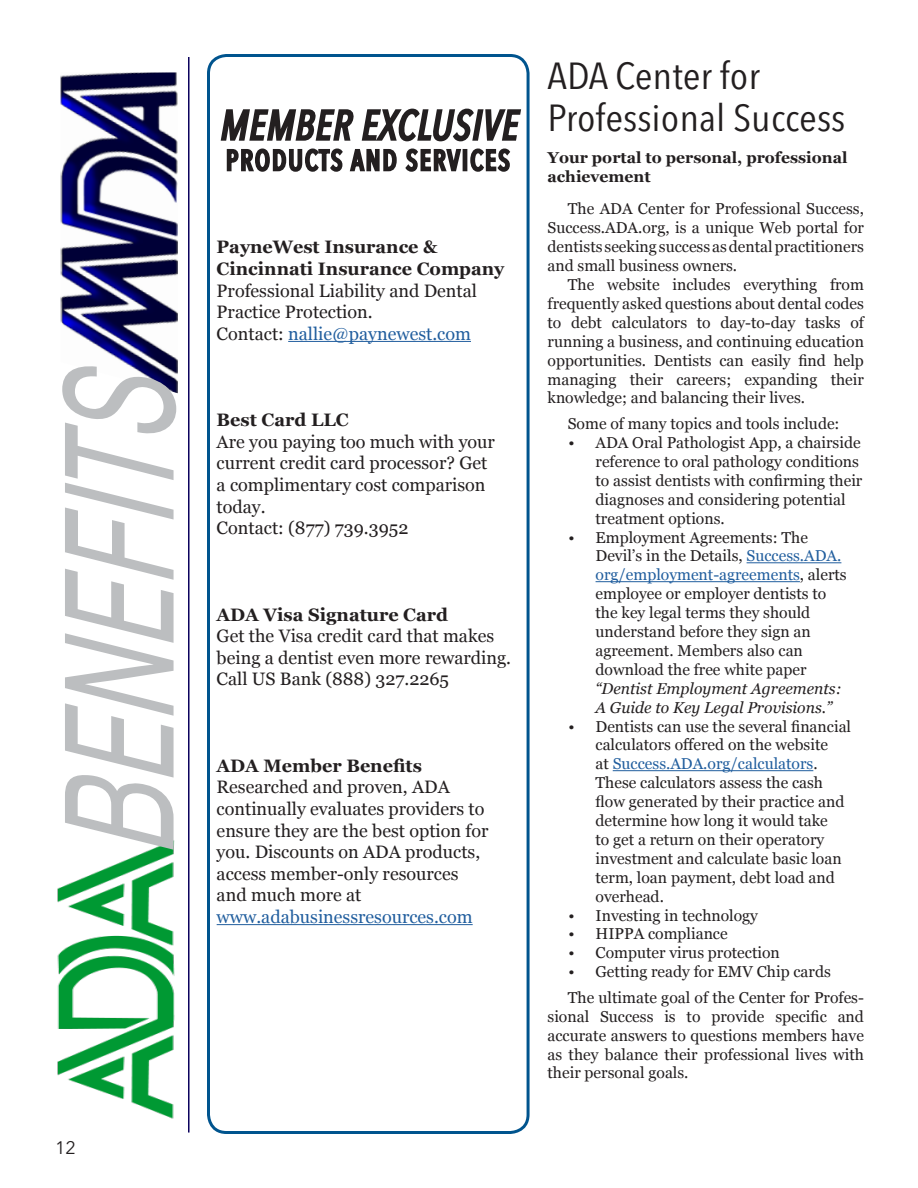
<style>
.page{position:relative;width:918px;height:1188px;background:#fff}
.page>*{position:absolute;margin:0;border:0;box-sizing:border-box;transform-origin:0 0}
.t1{font:italic 151.2px "Helvetica LT Std";color:#bcbec0;scale:.68 1}
.t2{font:condensed 37.35px/42px "Avenir Next LT Pro";color:#231f20;scale:1.12 1}
.t3{font:18px/21.6px "Georgia";color:#231f20}
.t4{font:700 18px/21.6px "Georgia";color:#231f20}
.t5{font:18px "Georgia";color:#215e9e}
.t6{font:18px "Avenir Next LT Pro";color:#231f20}
.t7{font:15.75px/18.9px "Georgia";color:#231f20}
.t8{font:italic 15.75px/18.9px "Georgia";color:#231f20}
.t9{font:700 15.75px/18.9px "Georgia";color:#231f20}
.s1{color:#215e9e}
</style>
<div class="page">
<img style="left:61px;top:72px;width:117px;height:321px">
<img style="left:57px;top:840px;width:118px;height:279px">
<hr style="left:188px;top:57px;width:2px;height:1076px;background:#0a005c">
<div style="left:207px;top:54px;width:323px;height:1080px;border:3px solid #00548e;border-radius:18px"></div>
<svg style="left:220px;top:108px;width:302px;height:64px"></svg>
<hr style="left:747px;top:562px;width:94px;height:1px;background:#215e9e">
<hr style="left:596px;top:581px;width:204px;height:1px;background:#215e9e">
<hr style="left:613px;top:770px;width:200px;height:1px;background:#215e9e">
<hr style="left:288px;top:341px;width:183px;height:1px;background:#215e9e">
<hr style="left:217px;top:924px;width:256px;height:1px;background:#215e9e">
<h1 class="t1" style="left:33px;top:854px;width:736px;rotate:-90deg">BENEFITS</h1>
<p class="t6" style="left:55px;top:1137px;width:22px">12</p>
<p class="t4" style="left:217px;top:235px;width:289px">PayneWest Insurance &amp;<br>Cincinnati Insurance Company</p>
<p class="t3" style="left:217px;top:279px;width:262px">Professional Liability and Dental<br>Practice Protection.<br>Contact: <span class="s1">nallie@paynewest.com</span></p>
<p class="t4" style="left:217px;top:408px;width:133px">Best Card LLC</p>
<p class="t3" style="left:217px;top:430px;width:280px">Are you paying too much with your current credit card processor? Get a complimentary cost comparison today.<br>Contact: (877) 739.3952</p>
<p class="t4" style="left:217px;top:603px;width:233px">ADA Visa Signature Card</p>
<p class="t3" style="left:217px;top:624px;width:296px">Get the Visa credit card that makes being a dentist even more rewarding.<br>Call US Bank (888) 327.2265</p>
<p class="t4" style="left:217px;top:754px;width:207px">ADA Member Benefits</p>
<p class="t3" style="left:217px;top:776px;width:273px">Researched and proven, ADA continually evaluates providers to ensure they are the best option for you. Discounts on ADA products, access member-only resources and much more at</p>
<p class="t5" style="left:217px;top:904px;width:258px">www.adabusinessresources.com</p>
<h2 class="t2" style="left:548px;top:55px;width:267px">ADA Center for<br>Professional Success</h2>
<p class="t9" style="left:548px;top:147px;width:301px">Your portal to personal, professional achievement</p>
<p class="t7" style="left:548px;top:199px;width:318px;text-align:justify;text-indent:20px">The ADA Center for Professional Success, Success.ADA.org, is a unique Web portal for dentists seeking success as dental practitioners and small business owners.</p>
<p class="t7" style="left:548px;top:275px;width:318px;text-align:justify;text-indent:20px">The website includes everything from frequently asked questions about dental codes to debt calculators to day-to-day tasks of running a business, and continuing education opportunities. Dentists can easily find help managing their careers; expanding their knowledge; and balancing their lives.</p>
<p class="t7" style="left:568px;top:414px;width:273px">Some of many topics and tools include:</p>
<p class="t7" style="left:596px;top:432px;width:268px;text-indent:-27px">• ADA Oral Pathologist App, a chairside reference to oral pathology conditions to assist dentists with confirming their diagnoses and considering potential treatment options.</p>
<p class="t7" style="left:596px;top:527px;width:253px;text-indent:-27px">• Employment Agreements: The<br>Devil’s in the Details, <span class="s1">Success.ADA. org/employment-agreements</span>, alerts employee or employer dentists to the key legal terms they should understand before they sign an agreement. Members also can download the free white paper</p>
<p class="t8" style="left:596px;top:678px;width:248px">“Dentist Employment Agreements:<br>A Guide to Key Legal Provisions.”</p>
<p class="t7" style="left:596px;top:716px;width:257px;text-indent:-27px">• Dentists can use the several financial calculators offered on the website<br>at <span class="s1">Success.ADA.org/calculators</span>.<br>These calculators assess the cash flow generated by their practice and determine how long it would take<br>to get a return on their operatory investment and calculate basic loan term, loan payment, debt load and overhead.</p>
<p class="t7" style="left:569px;top:905px;width:191px">• Investing in technology</p>
<p class="t7" style="left:569px;top:924px;width:161px">• HIPPA compliance</p>
<p class="t7" style="left:569px;top:943px;width:213px">• Computer virus protection</p>
<p class="t7" style="left:568px;top:958px;width:298px;line-height:25.7px">• Getting ready for EMV Chip cards<br>The ultimate goal of the Center for Profes-</p>
<p class="t7" style="left:548px;top:1006px;width:318px;text-align:justify">sional Success is to provide specific and accurate answers to questions members have as they balance their professional lives with their personal goals.</p>
</div>
